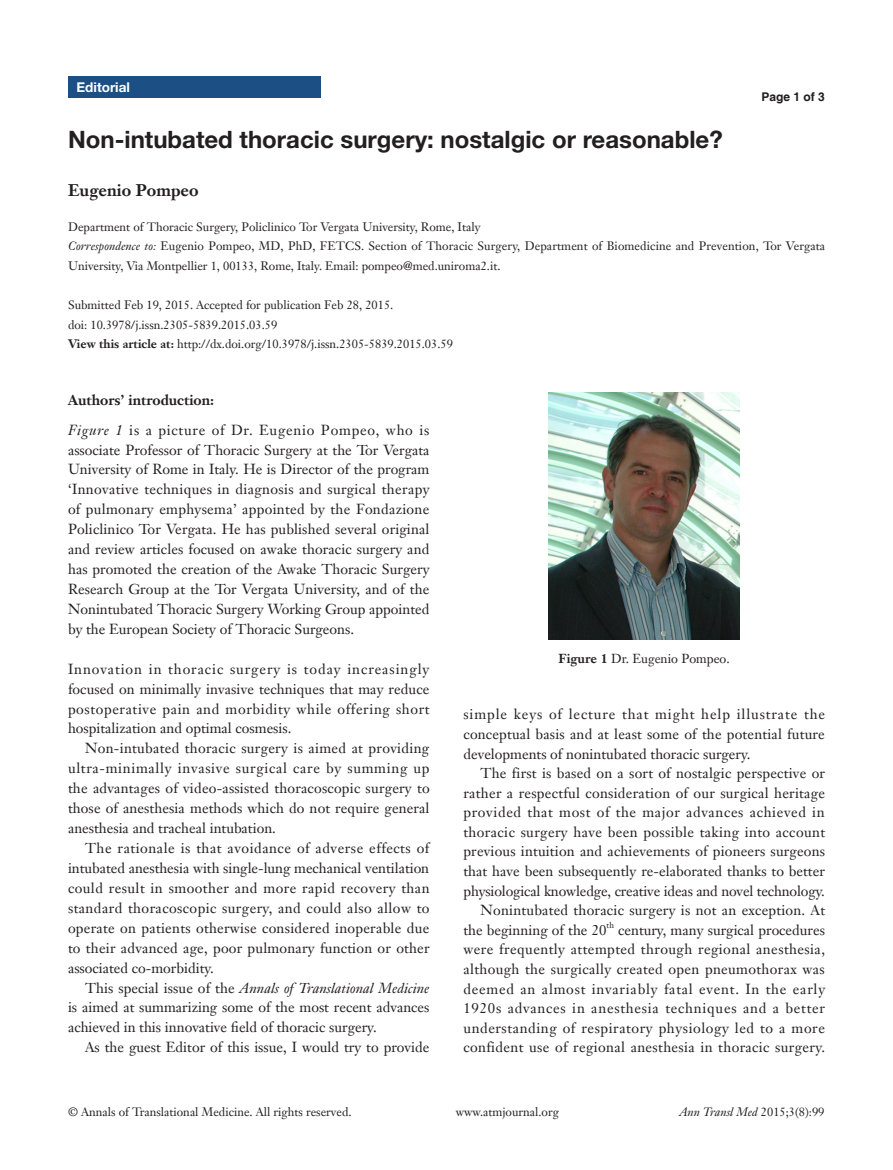
<style>
.page{position:relative;width:893px;height:1170px;background:#fff}
.page>*{position:absolute;margin:0;border:0;box-sizing:border-box;transform-origin:0 0}
.文题{font:700 24px "Helvetica Neue LT Pro";color:#231f20}
.作者{font:700 16.5px "Janson Text LT";color:#231f20}
.t1{font:14.25px/20px "Janson Text LT";color:#231f20;text-align:justify}
.三级标题正体{font:700 14.25px "Janson Text LT";color:#231f20}
.栏目{font:700 13.5px "Helvetica Neue LT Pro";color:#fff}
.t2{font:12.75px "Janson Text LT";color:#231f20}
.t3{font:12px/19.5px "Janson Text LT";color:#231f20}
.t4{font:italic 12px "Janson Text LT";color:#231f20}
.t5{font:700 12px "Helvetica";color:#231f20}
.t6{font:8.25px "Janson Text LT";color:#231f20}
.s1{font-style:italic}
.s2{font-weight:700}
.s3{font-style:normal}
</style>
<div class="page">
<div style="left:68px;top:77px;width:252px;height:21px;background:#1c5085"></div>
<img style="left:549px;top:392px;width:191px;height:247px">
<p class="栏目" style="left:77px;top:79px;width:55px">Editorial</p>
<p class="文题" style="left:68px;top:124px;width:656px">Non-intubated thoracic surgery: nostalgic or reasonable?</p>
<p class="作者" style="left:68px;top:179px;width:132px">Eugenio Pompeo</p>
<p class="t3" style="left:68px;top:217px;width:414px">Department of Thoracic Surgery, Policlinico Tor Vergata University, Rome, Italy</p>
<p class="t3" style="left:68px;top:236px;width:759px"><span class="s1">Correspondence to:</span> Eugenio Pompeo, MD, PhD, FETCS. Section of Thoracic Surgery, Department of Biomedicine and Prevention, Tor Vergata<br>University, Via Montpellier 1, 00133, Rome, Italy. Email: pompeo@med.uniroma2.it.</p>
<p class="t3" style="left:68px;top:295px;width:327px">Submitted Feb 19, 2015. Accepted for publication Feb 28, 2015.</p>
<p class="t3" style="left:68px;top:314px;width:211px">doi: 10.3978/j.issn.2305-5839.2015.03.59</p>
<p class="t3" style="left:68px;top:334px;width:386px"><span class="s2">View this article at:</span> http://dx.doi.org/10.3978/j.issn.2305-5839.2015.03.59</p>
<p class="t5" style="left:762px;top:89px;width:65px">Page 1 of 3</p>
<p class="三级标题正体" style="left:68px;top:390px;width:148px">Authors’ introduction:</p>
<p class="t1" style="left:68px;top:419px;width:363px"><span class="s1">Figure 1</span> is a picture of Dr. Eugenio Pompeo, who is associate Professor of Thoracic Surgery at the Tor Vergata University of Rome in Italy. He is Director of the program ‘Innovative techniques in diagnosis and surgical therapy of pulmonary emphysema’ appointed by the Fondazione Policlinico Tor Vergata. He has published several original and review articles focused on awake thoracic surgery and has promoted the creation of the Awake Thoracic Surgery Research Group at the Tor Vergata University, and of the Nonintubated Thoracic Surgery Working Group appointed by the European Society of Thoracic Surgeons.</p>
<p class="t1" style="left:68px;top:658px;width:363px">Innovation in thoracic surgery is today increasingly focused on minimally invasive techniques that may reduce postoperative pain and morbidity while offering short hospitalization and optimal cosmesis.</p>
<p class="t1" style="left:68px;top:738px;width:363px;text-indent:17px">Non-intubated thoracic surgery is aimed at providing ultra-minimally invasive surgical care by summing up the advantages of video-assisted thoracoscopic surgery to those of anesthesia methods which do not require general anesthesia and tracheal intubation.</p>
<p class="t1" style="left:68px;top:837px;width:363px;text-indent:17px">The rationale is that avoidance of adverse effects of intubated anesthesia with single-lung mechanical ventilation could result in smoother and more rapid recovery than standard thoracoscopic surgery, and could also allow to operate on patients otherwise considered inoperable due to their advanced age, poor pulmonary function or other associated co-morbidity.</p>
<p class="t1" style="left:68px;top:977px;width:363px;text-indent:17px">This special issue of the <span class="s1">Annals of Translational Medicine </span>is aimed at summarizing some of the most recent advances achieved in this innovative field of thoracic surgery.</p>
<p class="t1" style="left:85px;top:1037px;width:346px">As the guest Editor of this issue, I would try to provide</p>
<p class="t2" style="left:559px;top:650px;width:173px"><span class="s2">Figure 1</span> Dr. Eugenio Pompeo.</p>
<p class="t1" style="left:463px;top:704px;width:363px;line-height:19.5px">simple keys of lecture that might help illustrate the conceptual basis and at least some of the potential future developments of nonintubated thoracic surgery.</p>
<p class="t1" style="left:463px;top:763px;width:363px;line-height:19.5px;text-indent:17px">The first is based on a sort of nostalgic perspective or rather a respectful consideration of our surgical heritage provided that most of the major advances achieved in thoracic surgery have been possible taking into account previous intuition and achievements of pioneers surgeons that have been subsequently re-elaborated thanks to better physiological knowledge, creative ideas and novel technology.</p>
<p class="t1" style="left:463px;top:900px;width:363px;line-height:19.5px;text-indent:17px">Nonintubated thoracic surgery is not an exception. At the beginning of the 20</p>
<p class="t6" style="left:607px;top:919px;width:9px">th</p>
<p class="t1" style="left:463px;top:919px;width:363px;line-height:19.5px;text-indent:155px">century, many surgical procedures were frequently attempted through regional anesthesia, although the surgically created open pneumothorax was deemed an almost invariably fatal event. In the early 1920s advances in anesthesia techniques and a better understanding of respiratory physiology led to a more confident use of regional anesthesia in thoracic surgery.</p>
<p class="t3" style="left:68px;top:1102px;width:285px">© Annals of Translational Medicine. All rights reserved.</p>
<p class="t3" style="left:456px;top:1102px;width:105px">www.atmjournal.org</p>
<p class="t4" style="left:679px;top:1104px;width:147px">Ann Transl Med <span class="s3">2015;3(8):99</span></p>
</div>
